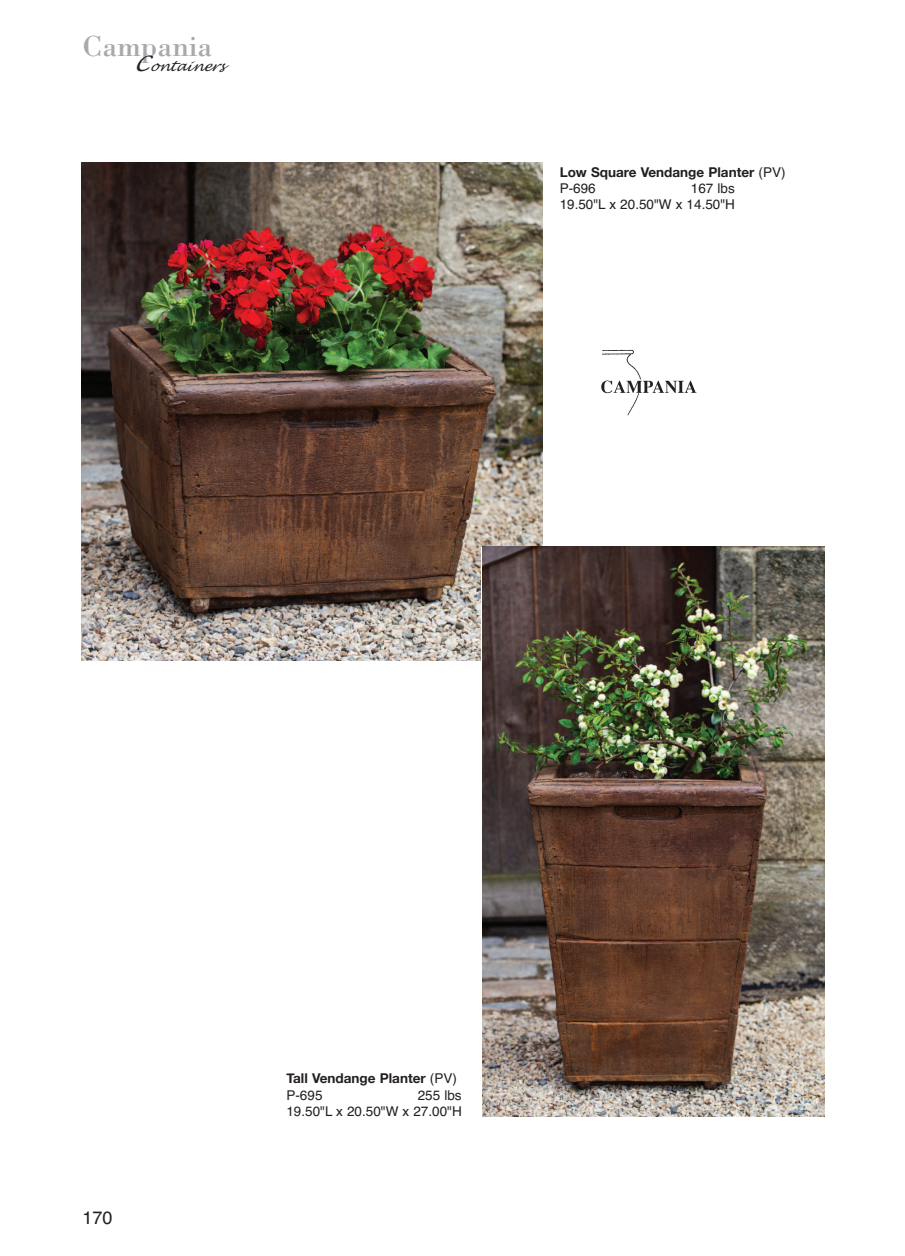
<style>
.page{position:relative;width:905px;height:1256px;background:#fff}
.page>*{position:absolute;margin:0;border:0;box-sizing:border-box;transform-origin:0 0}
.t1{font:30px "Bodoni";color:#a8a9ad}
.t2{font:18px "Helvetica";color:#231f20}
.t3{font:13.5px/16.2px "Helvetica";color:#231f20;text-align:right}
.t4{font:700 13.5px "Helvetica Neue";color:#231f20}
.t5{font:italic 13.5px "Lucida Handwriting";color:#231f20}
.s1{font-size:21px}
.s2{font-family:"Helvetica";font-weight:400}
</style>
<div class="page">
<img style="left:601px;top:349px;width:96px;height:67px">
<img style="left:81px;top:162px;width:461px;height:498px">
<img style="left:482px;top:547px;width:342px;height:569px">
<h1 class="t1" style="left:82px;top:28px;width:132px">Campania</h1>
<p class="t5" style="left:136px;top:58px;width:91px"><span class="s1">C</span>ontainers</p>
<p class="t4" style="left:559px;top:163px;width:227px">Low Square Vendange Planter <span class="s2">(PV)</span></p>
<p class="t3" style="left:559px;top:180px;width:38px">P-696</p>
<p class="t3" style="left:559px;top:180px;width:177px">167 lbs<br>19.50"L x 20.50"W x 14.50"H</p>
<h2 class="t2" style="left:82px;top:1207px;width:32px">170</h2>
<p class="t4" style="left:286px;top:1070px;width:172px">Tall Vendange Planter <span class="s2">(PV)</span></p>
<p class="t3" style="left:286px;top:1086px;width:38px">P-695</p>
<p class="t3" style="left:286px;top:1086px;width:177px">255 lbs<br>19.50"L x 20.50"W x 27.00"H</p>
</div>
